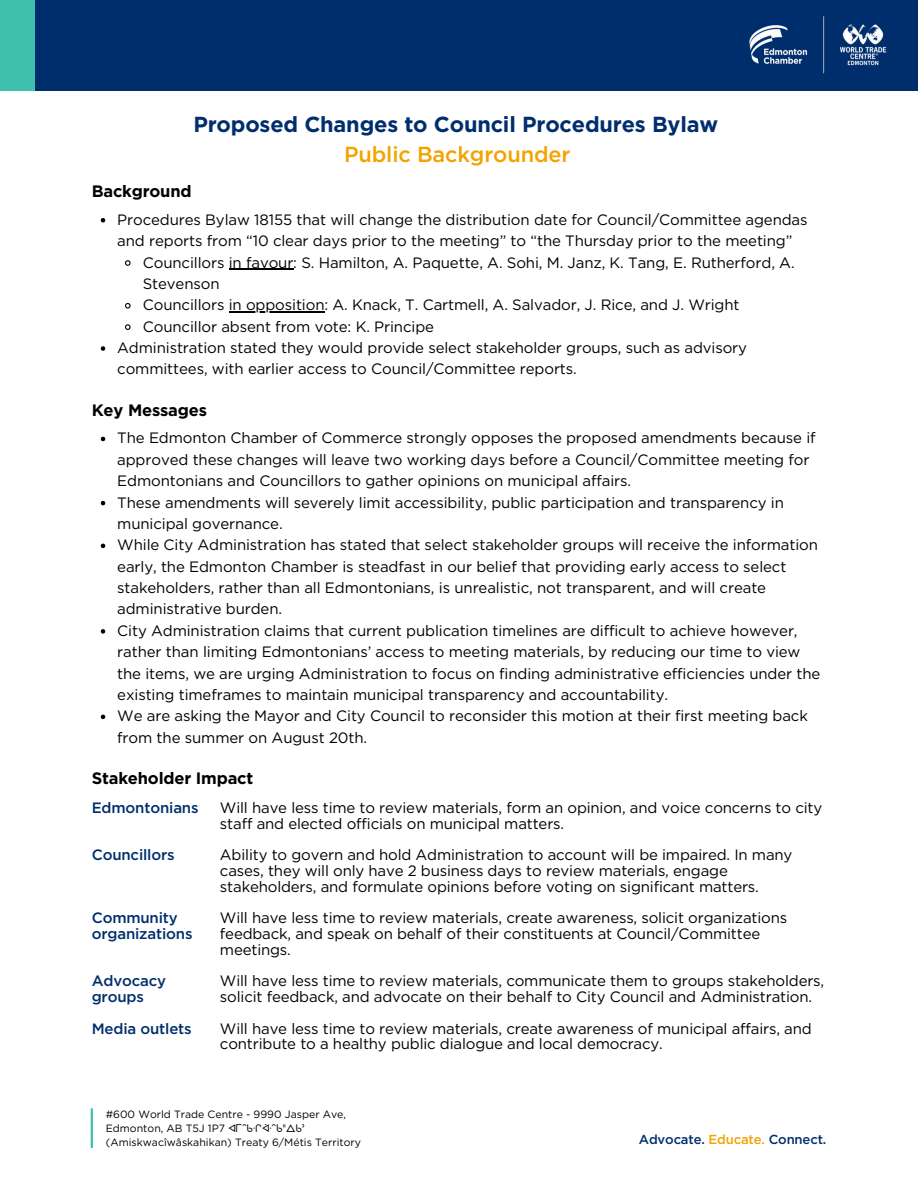
<style>
.page{position:relative;width:918px;height:1188px;background:#fff}
.page>*{position:absolute;margin:0;border:0;box-sizing:border-box;transform-origin:0 0}
.t1{font:700 21.75px "Gotham";letter-spacing:-.01em;color:#002e6d}
.t2{font:500 21.75px "Gotham";letter-spacing:-.005em;color:#f2a300}
.t3{font:700 16.5px "Gotham";letter-spacing:-.01em;color:#000}
.t4{font:15px/21.3px "Gotham";letter-spacing:-.01em;color:#000}
.t5{font:500 15px/15.8px "Gotham";letter-spacing:-.01em;color:#002e6d}
.t6{font:500 13.05px "Gotham";letter-spacing:-.01em;color:#002e6d}
.t7{font:10.5px "Gotham";color:#000}
.s1{font-family:"Free Sans"}
.s2{color:#f2a300}
</style>
<div class="page">
<div style="left:35px;top:0;width:883px;height:91px;background:#002e6d"></div>
<svg style="left:101px;top:437px;width:4px;height:4px"></svg>
<svg style="left:101px;top:501px;width:4px;height:4px"></svg>
<svg style="left:101px;top:544px;width:4px;height:4px"></svg>
<svg style="left:101px;top:629px;width:4px;height:5px"></svg>
<svg style="left:101px;top:715px;width:4px;height:4px"></svg>
<div style="left:0;top:0;width:35px;height:91px;background:#3fbfad"></div>
<img style="left:750px;top:17px;width:137px;height:56px">
<svg style="left:101px;top:218px;width:4px;height:5px"></svg>
<svg style="left:125px;top:260px;width:6px;height:6px"></svg>
<hr style="left:229px;top:269px;width:64px;height:1px;background:#000">
<svg style="left:125px;top:303px;width:6px;height:6px"></svg>
<hr style="left:229px;top:311px;width:95px;height:2px;background:#000">
<svg style="left:125px;top:324px;width:6px;height:6px"></svg>
<svg style="left:101px;top:346px;width:4px;height:5px"></svg>
<hr style="left:91px;top:1108px;width:2px;height:40px;background:#3fbfad">
<p class="t1" style="left:193px;top:111px;width:526px">Proposed Changes to Council Procedures Bylaw</p>
<p class="t2" style="left:344px;top:145px;width:228px">Public Backgrounder</p>
<p class="t3" style="left:92px;top:181px;width:101px">Background</p>
<p class="t4" style="left:117px;top:209px;width:692px">Procedures Bylaw 18155 that will change the distribution date for Council/Committee agendas and reports from “10 clear days prior to the meeting” to “the Thursday prior to the meeting”</p>
<h3 class="t4" style="left:143px;top:251px;width:653px">Councillors in favour: S. Hamilton, A. Paquette, A. Sohi, M. Janz, K. Tang, E. Rutherford, A.<br>Stevenson</h3>
<p class="t4" style="left:143px;top:294px;width:598px">Councillors in opposition: A. Knack, T. Cartmell, A. Salvador, J. Rice, and J. Wright</p>
<p class="t4" style="left:143px;top:316px;width:293px">Councillor absent from vote: K. Principe</p>
<p class="t4" style="left:117px;top:337px;width:631px">Administration stated they would provide select stakeholder groups, such as advisory committees, with earlier access to Council/Committee reports.</p>
<p class="t3" style="left:92px;top:400px;width:117px">Key Messages</p>
<p class="t4" style="left:117px;top:427px;width:700px">The Edmonton Chamber of Commerce strongly opposes the proposed amendments because if approved these changes will leave two working days before a Council/Committee meeting for<br>Edmontonians and Councillors to gather opinions on municipal affairs.</p>
<h1 class="t4" style="left:117px;top:492px;width:668px">These amendments will severely limit accessibility, public participation and transparency in municipal governance.</h1>
<p class="t4" style="left:117px;top:534px;width:702px">While City Administration has stated that select stakeholder groups will receive the information early, the Edmonton Chamber is steadfast in our belief that providing early access to select stakeholders, rather than all Edmontonians, is unrealistic, not transparent, and will create administrative burden.</p>
<h2 class="t4" style="left:117px;top:620px;width:705px">City Administration claims that current publication timelines are difficult to achieve however, rather than limiting Edmontonians’ access to meeting materials, by reducing our time to view the items, we are urging Administration to focus on finding administrative efficiencies under the existing timeframes to maintain municipal transparency and accountability.</h2>
<h3 class="t4" style="left:117px;top:705px;width:692px">We are asking the Mayor and City Council to reconsider this motion at their first meeting back from the summer on August 20th.</h3>
<p class="t3" style="left:92px;top:768px;width:163px">Stakeholder Impact</p>
<h3 class="t5" style="left:92px;top:801px;width:108px">Edmontonians</h3>
<h4 class="t5" style="left:92px;top:848px;width:84px">Councillors</h4>
<h4 class="t4" style="left:220px;top:800px;width:604px;line-height:15.8px">Will have less time to review materials, form an opinion, and voice concerns to city staff and elected officials on municipal matters.</h4>
<h4 class="t4" style="left:220px;top:847px;width:574px;line-height:15.8px">Ability to govern and hold Administration to account will be impaired. In many cases, they will only have 2 business days to review materials, engage stakeholders, and formulate opinions before voting on significant matters.</h4>
<h4 class="t4" style="left:220px;top:910px;width:569px;line-height:15.8px">Will have less time to review materials, create awareness, solicit organizations feedback, and speak on behalf of their constituents at Council/Committee meetings.</h4>
<h4 class="t4" style="left:220px;top:973px;width:606px;line-height:15.8px">Will have less time to review materials, communicate them to groups stakeholders, solicit feedback, and advocate on their behalf to City Council and Administration.</h4>
<h4 class="t4" style="left:220px;top:1020px;width:593px;line-height:15.8px">Will have less time to review materials, create awareness of municipal affairs, and contribute to a healthy public dialogue and local democracy.</h4>
<h4 class="t5" style="left:92px;top:911px;width:102px">Community organizations</h4>
<h4 class="t5" style="left:92px;top:974px;width:76px">Advocacy groups</h4>
<h4 class="t5" style="left:92px;top:1021px;width:102px">Media outlets</h4>
<p class="t7" style="left:106px;top:1108px;width:242px">#600 World Trade Centre - 9990 Jasper Ave,</p>
<p class="t7" style="left:106px;top:1122px;width:200px">Edmonton, AB T5J 1P7 <span class="s1">ᐊᒥᐢᑲᐧᒋᐋᐧᐢᑲᐦᐃᑲᐣ</span></p>
<p class="t7" style="left:106px;top:1136px;width:257px">(Amiskwacîwâskahikan) Treaty 6/Métis Territory</p>
<h4 class="t6" style="left:639px;top:1133px;width:189px">Advocate. <span class="s2">Educate.</span> Connect.</h4>
</div>
